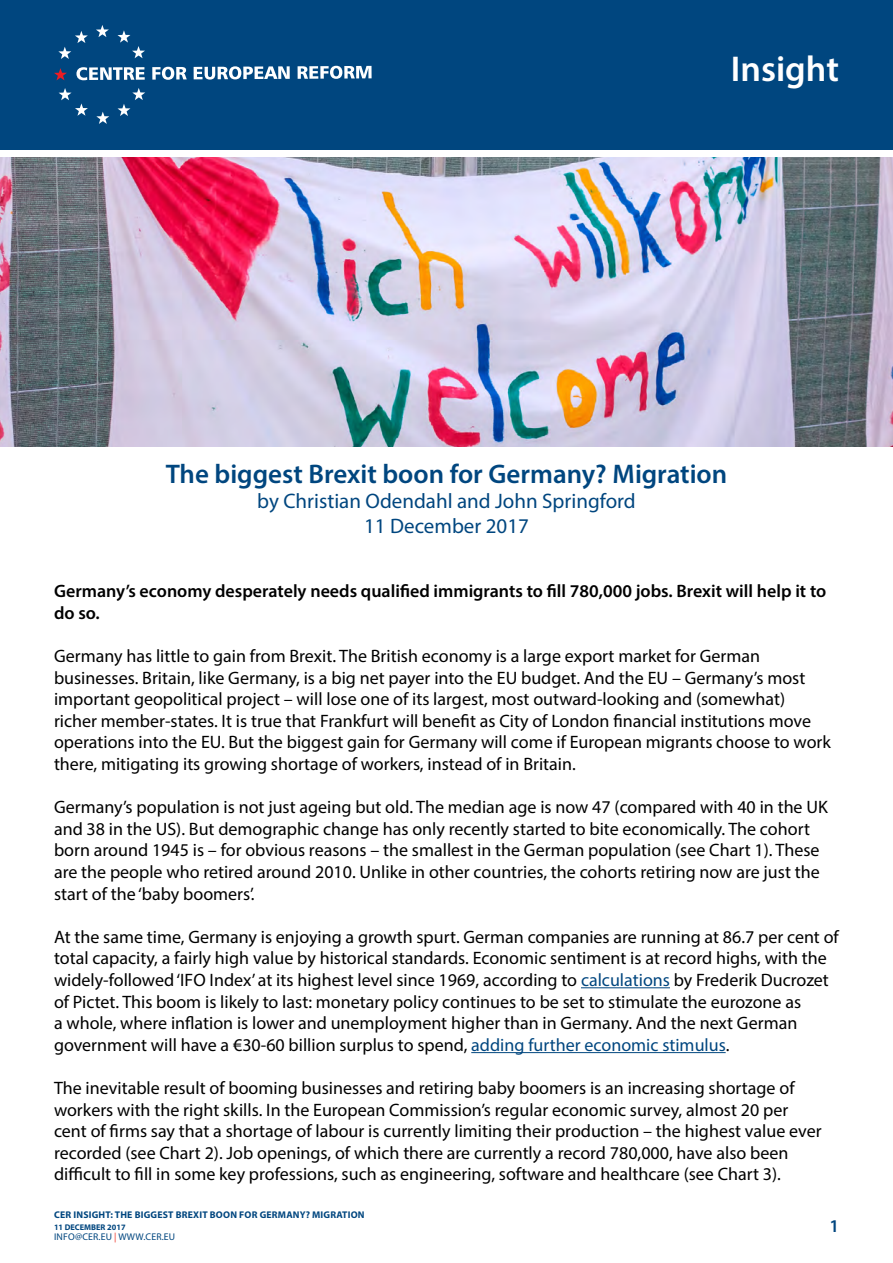
<style>
.page{position:relative;width:893px;height:1263px;background:#fff}
.page>*{position:absolute;margin:0;border:0;box-sizing:border-box;transform-origin:0 0}
.t1{font:600 36px "Myriad Pro";color:#fff}
.t2{font:600 27px "Myriad Pro";color:#00467f}
.t3{font:21px/25.2px "Myriad Pro";color:#00467f;text-align:center}
.t4{font:18px/21.6px "Myriad Pro";color:#000}
.t5{font:600 18px/21.6px "Myriad Pro";color:#000}
.t6{font:600 18px "Myriad Pro";color:#00467f}
.t7{font:700 9.75px "Myriad Pro";letter-spacing:.02em;color:#00467f}
.t8{font:9.75px "Myriad Pro";letter-spacing:.02em;color:#00467f}
.t9{font:700 8.25px "Myriad Pro";color:#00467f}
.s1{color:#00467f}
.s2{color:#ee3124}
</style>
<div class="page">
<div style="left:0;top:0;width:893px;height:150px;background:#00467f"></div>
<img style="left:0;top:157px;width:893px;height:289px">
<hr style="left:581px;top:987px;width:89px;height:1px;background:#00467f">
<hr style="left:471px;top:1052px;width:255px;height:1px;background:#00467f">
<svg style="left:96px;top:25px;width:13px;height:12px"></svg>
<svg style="left:118px;top:30px;width:27px;height:28px"></svg>
<svg style="left:118px;top:88px;width:27px;height:28px"></svg>
<svg style="left:96px;top:112px;width:13px;height:12px"></svg>
<svg style="left:59px;top:88px;width:29px;height:28px"></svg>
<svg style="left:58px;top:31px;width:30px;height:28px"></svg>
<svg style="left:54px;top:68px;width:13px;height:12px"></svg>
<svg style="left:76px;top:67px;width:69px;height:13px"></svg>
<svg style="left:152px;top:67px;width:35px;height:13px"></svg>
<svg style="left:194px;top:66px;width:96px;height:14px"></svg>
<svg style="left:298px;top:66px;width:74px;height:13px"></svg>
<h1 class="t1" style="left:731px;top:46px;width:110px">Insight</h1>
<h2 class="t2" style="left:166px;top:456px;width:563px">The biggest Brexit boon for Germany? Migration</h2>
<p class="t3" style="left:257px;top:488px;width:380px">by Christian Odendahl and John Springford<br>11 December 2017</p>
<p class="t5" style="left:54px;top:580px;width:774px">Germany’s economy desperately needs qualified immigrants to fill 780,000 jobs. Brexit will help it to do so.</p>
<p class="t4" style="left:54px;top:645px;width:778px">Germany has little to gain from Brexit. The British economy is a large export market for German businesses. Britain, like Germany, is a big net payer into the EU budget. And the EU – Germany’s most important geopolitical project – will lose one of its largest, most outward-looking and (somewhat) richer member-states. It is true that Frankfurt will benefit as City of London financial institutions move operations into the EU. But the biggest gain for Germany will come if European migrants choose to work there, mitigating its growing shortage of workers, instead of in Britain.</p>
<p class="t4" style="left:54px;top:796px;width:775px">Germany’s population is not just ageing but old. The median age is now 47 (compared with 40 in the UK and 38 in the US). But demographic change has only recently started to bite economically. The cohort born around 1945 is – for obvious reasons – the smallest in the German population (see Chart 1). These are the people who retired around 2010. Unlike in other countries, the cohorts retiring now are just the start of the ‘baby boomers’.</p>
<p class="t4" style="left:54px;top:926px;width:786px">At the same time, Germany is enjoying a growth spurt. German companies are running at 86.7 per cent of total capacity, a fairly high value by historical standards. Economic sentiment is at record highs, with the widely-followed ‘IFO Index’ at its highest level since 1969, according to <span class="s1">calculations</span> by Frederik Ducrozet of Pictet. This boom is likely to last: monetary policy continues to be set to stimulate the eurozone as<br>a whole, where inflation is lower and unemployment higher than in Germany. And the next German government will have a €30-60 billion surplus to spend, <span class="s1">adding further economic stimulus</span>.</p>
<p class="t4" style="left:54px;top:1077px;width:769px">The inevitable result of booming businesses and retiring baby boomers is an increasing shortage of workers with the right skills. In the European Commission’s regular economic survey, almost 20 per cent of firms say that a shortage of labour is currently limiting their production – the highest value ever recorded (see Chart 2). Job openings, of which there are currently a record 780,000, have also been difficult to fill in some key professions, such as engineering, software and healthcare (see Chart 3).</p>
<p class="t7" style="left:54px;top:1208px;width:93px">CER INSIGHT: THE BIGGEST</p>
<p class="t7" style="left:176px;top:1208px;width:144px">BREXIT BOON FOR GERMANY? MIGR</p>
<p class="t7" style="left:336px;top:1208px;width:28px">ATION</p>
<p class="t9" style="left:54px;top:1221px;width:73px">11 DECEMBER 2017</p>
<p class="t8" style="left:54px;top:1231px;width:123px">info@cer.EU <span class="s2">|</span> WWW.CER.EU</p>
<p class="t6" style="left:829px;top:1214px;width:11px">1</p>
</div>
